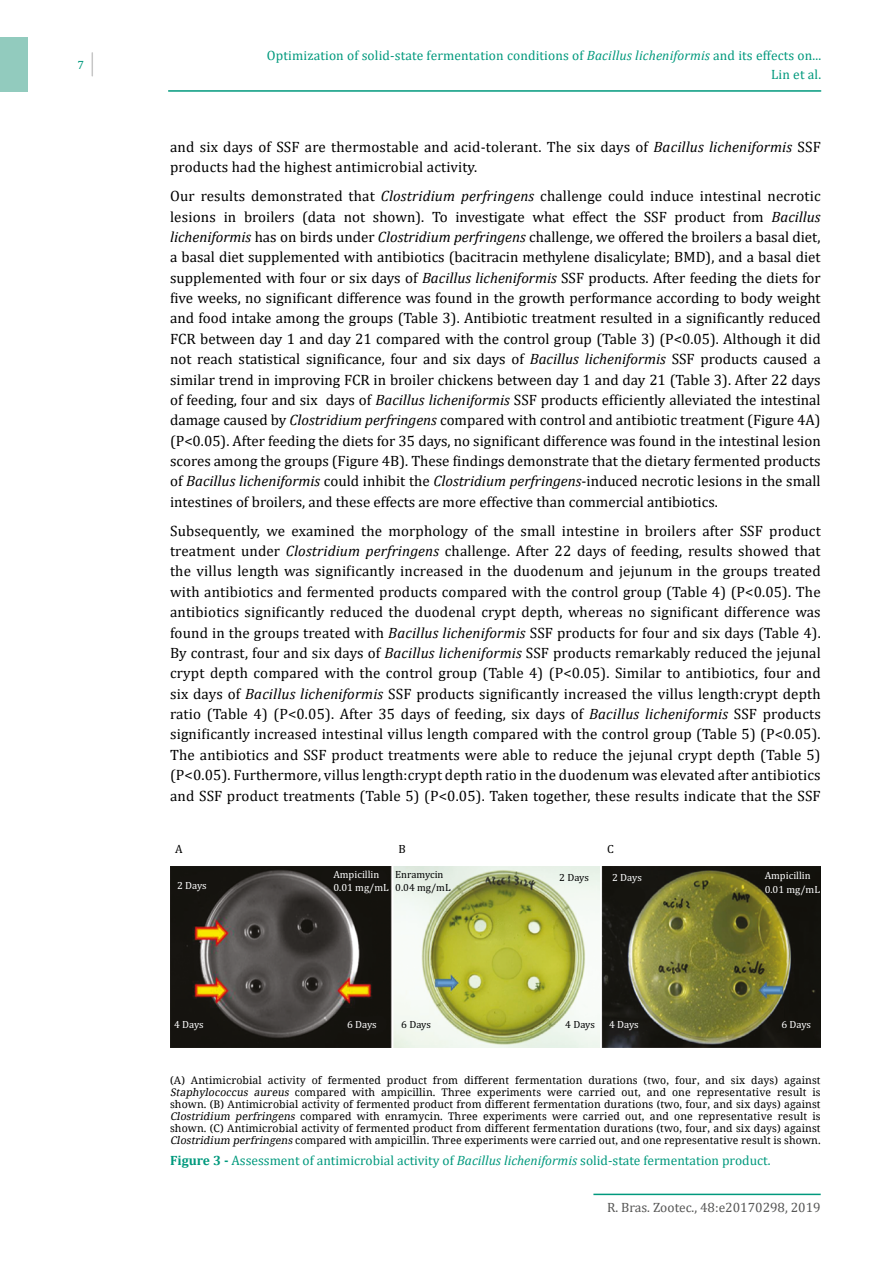
<style>
.page{position:relative;width:893px;height:1263px;background:#fff}
.page>*{position:absolute;margin:0;border:0;box-sizing:border-box;transform-origin:0 0}
.t1{font:15px/20.4px "Cambria";letter-spacing:.01em;color:#000;text-align:justify}
.t2{font:13.5px/19.2px "Cambria";color:#00997d;text-align:right}
.t3{font:13.5px "Cambria";color:#575756}
.t4{font:12px "Cambria";color:#000}
.t5{font:12px "Cambria";color:#00997d}
.t6{font:10.5px/12px "Noto Serif";letter-spacing:.01em;color:#000;text-align:justify}
.t7{font:10.5px/13.5px "Cambria";color:#fff}
.t8{font:10.5px/13.5px "Cambria";color:#010202}
.s1{font-style:italic}
.s2{font-weight:700}
</style>
<div class="page">
<hr style="left:593px;top:1193px;width:228px;height:2px;background:#00997d">
<div style="left:0;top:37px;width:27px;height:55px;background:#92cbbe"></div>
<svg style="left:92px;top:53px;width:1px;height:23px"></svg>
<hr style="left:169px;top:90px;width:652px;height:2px;background:#00997d">
<img style="left:170px;top:867px;width:651px;height:181px">
<p class="t5" style="left:77px;top:58px;width:8px">7</p>
<p class="t2" style="left:267px;top:45px;width:556px">Optimization of solid-state fermentation conditions of <span class="s1">Bacillus licheniformis</span> and its effects on...<br>Lin et al.</p>
<p class="t1" style="left:170px;top:137px;width:652px">and six days of SSF are thermostable and acid-tolerant. The six days of <span class="s1">Bacillus licheniformis</span> SSF products had the highest antimicrobial activity.</p>
<p class="t1" style="left:170px;top:186px;width:652px">Our results demonstrated that <span class="s1">Clostridium perfringens</span> challenge could induce intestinal necrotic lesions in broilers (data not shown). To investigate what effect the SSF product from <span class="s1">Bacillus licheniformis</span> has on birds under <span class="s1">Clostridium perfringens</span> challenge, we offered the broilers a basal diet, a basal diet supplemented with antibiotics (bacitracin methylene disalicylate; BMD), and a basal diet supplemented with four or six days of <span class="s1">Bacillus licheniformis</span> SSF products. After feeding the diets for five weeks, no significant difference was found in the growth performance according to body weight and food intake among the groups (Table 3). Antibiotic treatment resulted in a significantly reduced FCR between day 1 and day 21 compared with the control group (Table 3) (P&lt;0.05). Although it did not reach statistical significance, four and six days of <span class="s1">Bacillus licheniformis</span> SSF products caused a similar trend in improving FCR in broiler chickens between day 1 and day 21 (Table 3). After 22 days of feeding, four and six days of <span class="s1">Bacillus licheniformis</span> SSF products efficiently alleviated the intestinal damage caused by <span class="s1">Clostridium perfringens</span> compared with control and antibiotic treatment (Figure 4A) (P&lt;0.05). After feeding the diets for 35 days, no significant difference was found in the intestinal lesion scores among the groups (Figure 4B). These findings demonstrate that the dietary fermented products of <span class="s1">Bacillus licheniformis</span> could inhibit the <span class="s1">Clostridium perfringens</span>-induced necrotic lesions in the small intestines of broilers, and these effects are more effective than commercial antibiotics.</p>
<p class="t1" style="left:170px;top:520px;width:652px">Subsequently, we examined the morphology of the small intestine in broilers after SSF product treatment under <span class="s1">Clostridium perfringens</span> challenge. After 22 days of feeding, results showed that the villus length was significantly increased in the duodenum and jejunum in the groups treated with antibiotics and fermented products compared with the control group (Table 4) (P&lt;0.05). The antibiotics significantly reduced the duodenal crypt depth, whereas no significant difference was found in the groups treated with <span class="s1">Bacillus licheniformis</span> SSF products for four and six days (Table 4).<br>By contrast, four and six days of <span class="s1">Bacillus licheniformis</span> SSF products remarkably reduced the jejunal crypt depth compared with the control group (Table 4) (P&lt;0.05). Similar to antibiotics, four and six days of <span class="s1">Bacillus licheniformis</span> SSF products significantly increased the villus length:crypt depth ratio (Table 4) (P&lt;0.05). After 35 days of feeding, six days of <span class="s1">Bacillus licheniformis</span> SSF products significantly increased intestinal villus length compared with the control group (Table 5) (P&lt;0.05).<br>The antibiotics and SSF product treatments were able to reduce the jejunal crypt depth (Table 5) (P&lt;0.05). Furthermore, villus length:crypt depth ratio in the duodenum was elevated after antibiotics and SSF product treatments (Table 5) (P&lt;0.05). Taken together, these results indicate that the SSF</p>
<p class="t4" style="left:175px;top:845px;width:9px">A</p>
<p class="t4" style="left:399px;top:845px;width:9px">B</p>
<p class="t4" style="left:607px;top:845px;width:8px">C</p>
<p class="t7" style="left:612px;top:871px;width:31px">2 Days</p>
<p class="t7" style="left:333px;top:868px;width:57px">Ampicillin<br>0.01 mg/mL</p>
<p class="t8" style="left:395px;top:868px;width:57px">Enramycin<br>0.04 mg/mL</p>
<p class="t8" style="left:559px;top:871px;width:31px">2 Days</p>
<p class="t7" style="left:177px;top:879px;width:31px">2 Days</p>
<p class="t7" style="left:765px;top:870px;width:57px">Ampicillin<br>0.01 mg/mL</p>
<p class="t7" style="left:174px;top:1019px;width:31px">4 Days</p>
<p class="t7" style="left:347px;top:1019px;width:31px">6 Days</p>
<p class="t8" style="left:401px;top:1019px;width:31px">6 Days</p>
<p class="t8" style="left:565px;top:1019px;width:31px">4 Days</p>
<p class="t7" style="left:609px;top:1019px;width:31px">4 Days</p>
<p class="t7" style="left:781px;top:1019px;width:31px">6 Days</p>
<p class="t6" style="left:170px;top:1074px;width:652px">(A) Antimicrobial activity of fermented product from different fermentation durations (two, four, and six days) against <span class="s1">Staphylococcus aureus</span> compared with ampicillin. Three experiments were carried out, and one representative result is shown. (B) Antimicrobial activity of fermented product from different fermentation durations (two, four, and six days) against <span class="s1">Clostridium perfringens</span> compared with enramycin. Three experiments were carried out, and one representative result is shown. (C) Antimicrobial activity of fermented product from different fermentation durations (two, four, and six days) against <span class="s1">Clostridium perfringens</span> compared with ampicillin. Three experiments were carried out, and one representative result is shown.</p>
<p class="t2" style="left:170px;top:1151px;width:602px"><span class="s2">Figure 3 -</span> Assessment of antimicrobial activity of <span class="s1">Bacillus licheniformis</span> solid-state fermentation product.</p>
<p class="t3" style="left:607px;top:1199px;width:215px">R. Bras. Zootec., 48:e20170298, 2019</p>
</div>
